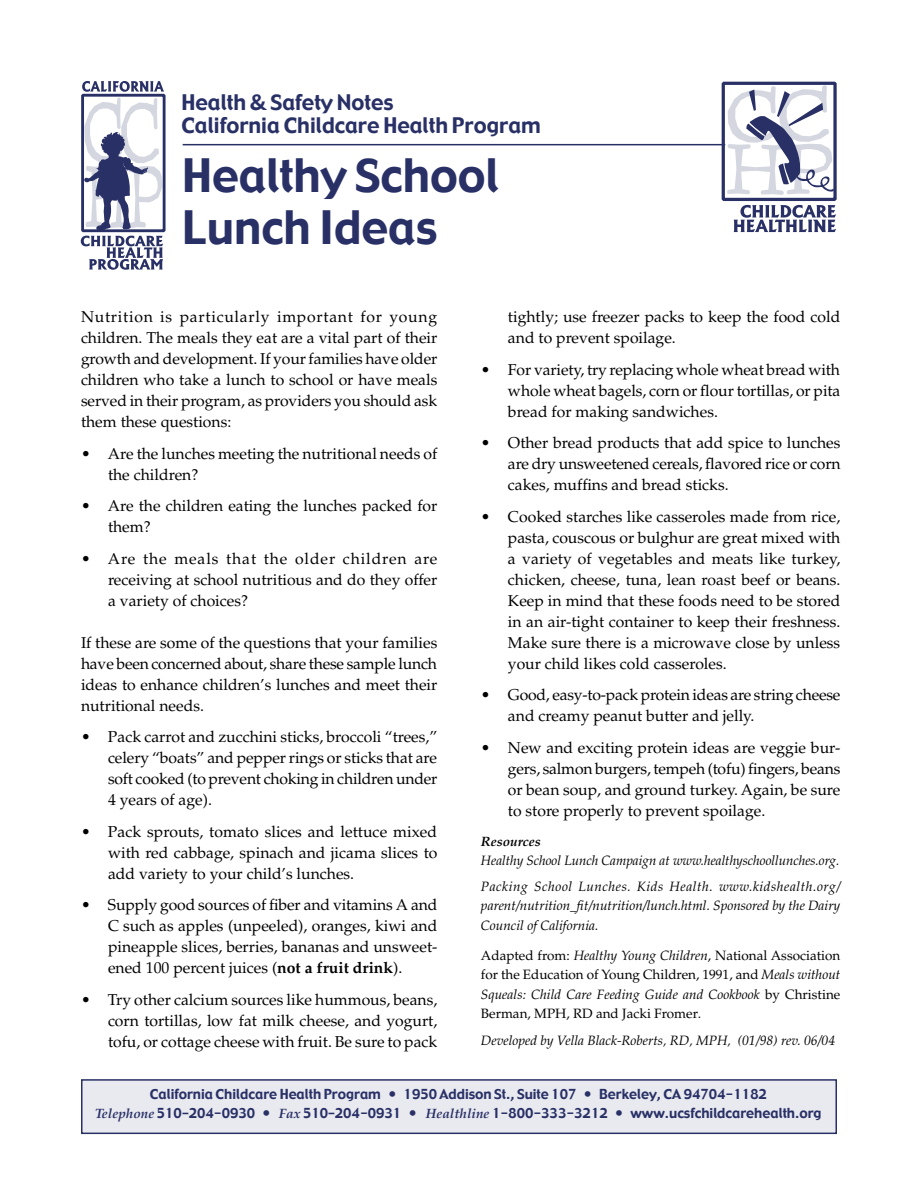
<style>
.page{position:relative;width:918px;height:1188px;background:#fff}
.page>*{position:absolute;margin:0;border:0;box-sizing:border-box;transform-origin:0 0}
.t1{font:45px/52.5px "Gadget";color:#283066}
.t2{font:21px "Gadget";color:#283066}
.Bullet_point{font:15.75px/21px "Palatino";color:#000;text-align:justify}
.Body_Text{font:15.75px/21px "Palatino";color:#000;text-align:justify}
.References_Text{font:italic 13.5px/19.5px "Palatino";color:#000;text-align:justify}
.References_Text-2{font:13.5px/19.5px "Palatino";color:#000;text-align:justify}
.t3{font:13.5px "Gadget";color:#283066}
.References_Text-3{font:italic 700 13.5px "Palatino";color:#000}
.s1{font-style:italic}
.s2{font-family:"Palatino";font-weight:700;font-style:italic}
.s3{font-weight:700}
</style>
<div class="page">
<hr style="left:183px;top:144px;width:542px;height:1px;background:#283066">
<div style="left:81px;top:94px;width:85px;height:138px;border:3px solid #283066"></div>
<svg style="left:81px;top:236px;width:82px;height:34px"></svg>
<svg style="left:82px;top:81px;width:82px;height:149px"></svg>
<svg style="left:734px;top:205px;width:102px;height:27px"></svg>
<div style="left:722px;top:82px;width:115px;height:119px;border:3px solid #283066"></div>
<svg style="left:727px;top:85px;width:107px;height:110px"></svg>
<div style="left:82px;top:1080px;width:754px;height:53px;background:#e9eaf0"></div>
<div style="left:81px;top:1079px;width:756px;height:55px;border:2px solid #283066"></div>
<p class="t2" style="left:181px;top:89px;width:214px">Health &amp; Safety Notes</p>
<p class="t2" style="left:181px;top:111px;width:361px">California Childcare Health Program</p>
<p class="t1" style="left:182px;top:151px;width:318px">Healthy School<br>Lunch Ideas</p>
<p class="Bullet_point" style="left:508px;top:306px;width:334px">tightly; use freezer packs to keep the food cold and to prevent spoilage.</p>
<p class="Bullet_point" style="left:508px;top:359px;width:334px;text-indent:-27px">• For variety, try replacing whole wheat bread with whole wheat bagels, corn or flour tortillas, or pita bread for making sandwiches.</p>
<p class="Bullet_point" style="left:508px;top:432px;width:334px;text-indent:-27px">• Other bread products that add spice to lunches are dry unsweetened cereals, flavored rice or corn cakes, muffins and bread sticks.</p>
<p class="Bullet_point" style="left:508px;top:506px;width:334px;text-indent:-27px">• Cooked starches like casseroles made from rice, pasta, couscous or bulghur are great mixed with a variety of vegetables and meats like turkey, chicken, cheese, tuna, lean roast beef or beans.<br>Keep in mind that these foods need to be stored in an air-tight container to keep their freshness.<br>Make sure there is a microwave close by unless your child likes cold casseroles.</p>
<p class="Bullet_point" style="left:508px;top:684px;width:334px;text-indent:-27px">• Good, easy-to-pack protein ideas are string cheese and creamy peanut butter and jelly.</p>
<p class="Bullet_point" style="left:508px;top:737px;width:334px;text-indent:-27px">• New and exciting protein ideas are veggie bur&shy;gers, salmon burgers, tempeh (tofu) fingers, beans or bean soup, and ground turkey. Again, be sure to store properly to prevent spoilage.</p>
<p class="References_Text-3" style="left:481px;top:833px;width:61px">Resources</p>
<p class="References_Text" style="left:481px;top:851px;width:360px">Healthy School Lunch Campaign at www.healthyschoollunches.org.</p>
<p class="References_Text" style="left:481px;top:876px;width:361px">Packing School Lunches. Kids Health. www.kidshealth.org/ parent/nutrition_fit/nutrition/lunch.html. Sponsored by the Dairy Council of California.</p>
<p class="References_Text-2" style="left:481px;top:945px;width:361px">Adapted from: <span class="s1">Healthy Young Children</span>, National Association for the Education of Young Children, 1991, and <span class="s1">Meals without Squeals: Child Care Feeding Guide and Cookbook</span> by Christine Berman, MPH, RD and Jacki Fromer<span class="s1">.</span></p>
<p class="References_Text" style="left:481px;top:1031px;width:356px">Developed by Vella Black-Roberts, RD, MPH, (01/98) rev. 06/04</p>
<p class="t3" style="left:150px;top:1085px;width:619px">California Childcare Health Program • 1950 Addison St., Suite 107 • Berkeley, CA 94704-1182</p>
<p class="t3" style="left:95px;top:1105px;width:728px"><span class="s2">Telephone</span> 510–204-0930 • <span class="s2">Fax</span> 510–204-0931 • <span class="s2">Healthline</span> 1-800-333-3212 • www.ucsfchildcarehealth.org</p>
<p class="Body_Text" style="left:81px;top:307px;width:358px">Nutrition is particularly important for young children. The meals they eat are a vital part of their growth and development. If your families have older children who take a lunch to school or have meals served in their program, as providers you should ask them these questions:</p>
<p class="Bullet_point" style="left:108px;top:443px;width:331px;text-indent:-27px">• Are the lunches meeting the nutritional needs of the children?</p>
<p class="Bullet_point" style="left:108px;top:496px;width:331px;text-indent:-27px">• Are the children eating the lunches packed for them?</p>
<p class="Bullet_point" style="left:108px;top:548px;width:331px;text-indent:-27px">• Are the meals that the older children are receiving at school nutritious and do they offer a variety of choices?</p>
<p class="Body_Text" style="left:81px;top:632px;width:358px">If these are some of the questions that your families have been concerned about, share these sample lunch ideas to enhance children’s lunches and meet their nutritional needs.</p>
<p class="Bullet_point" style="left:108px;top:727px;width:331px;text-indent:-27px">• Pack carrot and zucchini sticks, broccoli “trees,” celery “boats” and pepper rings or sticks that are soft cooked (to prevent choking in children under 4 years of age).</p>
<p class="Bullet_point" style="left:108px;top:821px;width:331px;text-indent:-27px">• Pack sprouts, tomato slices and lettuce mixed with red cabbage, spinach and jicama slices to add variety to your child’s lunches.</p>
<p class="Bullet_point" style="left:108px;top:895px;width:331px;text-indent:-27px">• Supply good sources of fiber and vitamins A and C such as apples (unpeeled), oranges, kiwi and pineapple slices, berries, bananas and unsweet&shy;ened 100 percent juices (<span class="s3">not a fruit drink</span>).</p>
<p class="Bullet_point" style="left:108px;top:989px;width:331px;text-indent:-27px">• Try other calcium sources like hummous, beans, corn tortillas, low fat milk cheese, and yogurt, tofu, or cottage cheese with fruit. Be sure to pack</p>
</div>
